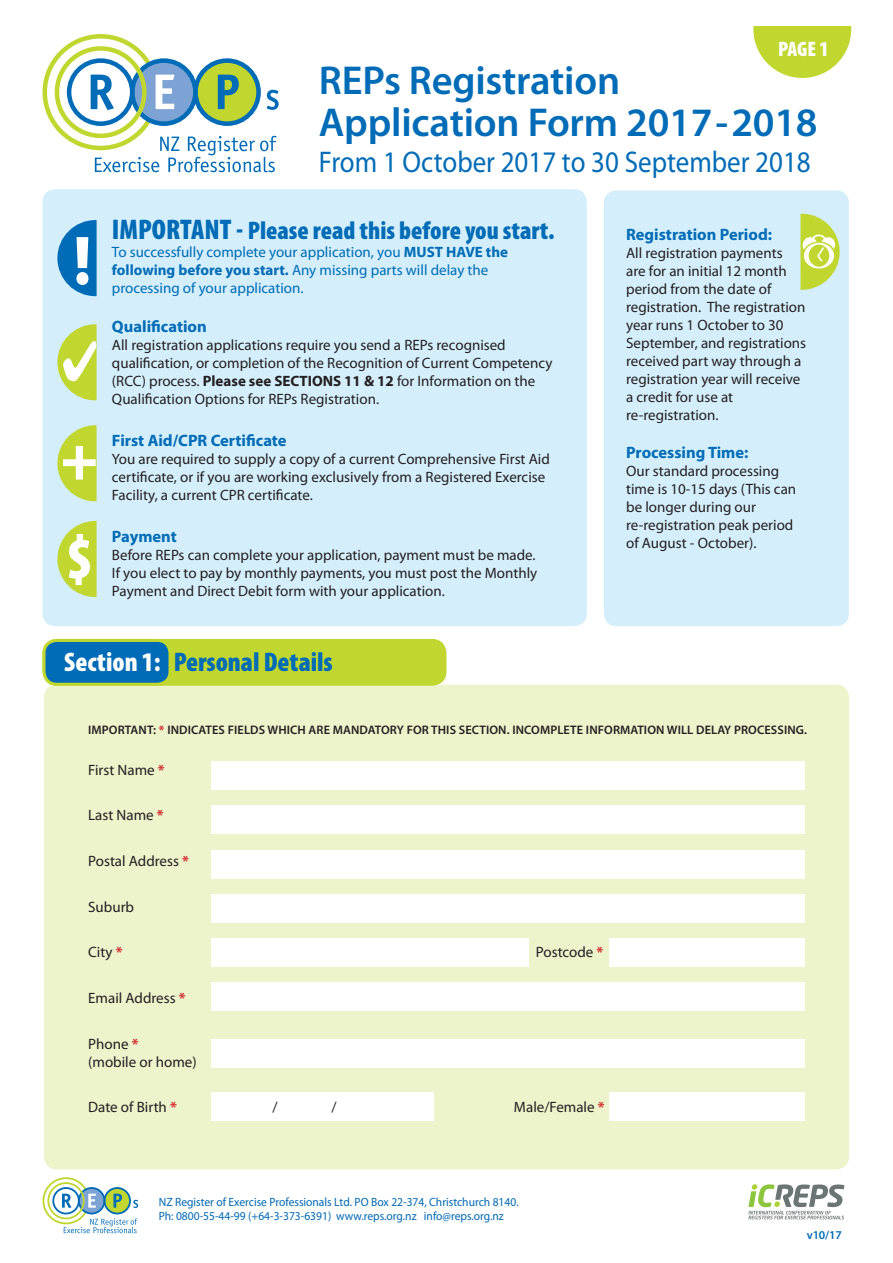
<style>
.page{position:relative;width:893px;height:1263px;background:#fff}
.page>*{position:absolute;margin:0;border:0;box-sizing:border-box;transform-origin:0 0}
.t1{font:900 condensed 70.2px "Myriad Pro";color:#fff}
.t2{font:600 40.5px/42px "Myriad Pro";letter-spacing:-.005em;color:#006bb6}
.t3{font:30px "Myriad Pro";color:#006bb6;scale:.9 1}
.t4{font:900 condensed 27px "Myriad Pro";color:#006bb6}
.t5{font:900 condensed 25.5px "Myriad Pro";color:#006bb6}
.t6{font:900 condensed 21px "Myriad Pro";color:#fff}
.t7{font:700 16.5px "Myriad Pro";color:#006bb6}
.t8{font:15px/18px "Myriad Pro";color:#231f20}
.t9{font:15px/18px "Myriad Pro";color:#006bb6}
.t10{font:600 12.3px "Myriad Pro";letter-spacing:.01em;color:#231f20}
.t11{font:12px/13.5px "Myriad Pro";color:#0168b3;scale:.96 1}
.t12{font:600 12px "Myriad Pro";color:#006bb6}
.s1{font-size:28.5px}
.s2{font-weight:700}
.s3{color:#fff}
.s4{font-weight:700;color:#d1232a}
</style>
<div class="page">
<svg style="left:748px;top:1184px;width:96px;height:35px"></svg>
<svg style="left:43px;top:1177px;width:95px;height:56px"></svg>
<div style="left:43px;top:189px;width:544px;height:437px;background:#d4effb;border-radius:13px"></div>
<div style="left:604px;top:190px;width:245px;height:436px;background:#d4effb;border-radius:13px"></div>
<div style="left:44px;top:685px;width:805px;height:484px;background:#edf3cb;border-radius:13px"></div>
<div style="left:44px;top:640px;width:401px;height:44px;background:#c1d72f;border-radius:13px"></div>
<div style="left:43px;top:639px;width:403px;height:47px;border:3px solid #c1d72f;border-radius:13px"></div>
<div style="left:44px;top:640px;width:126px;height:44px;background:#006bb6;border-radius:13px"></div>
<div style="left:43px;top:639px;width:128px;height:47px;border:3px solid #c1d72f;border-radius:13px"></div>
<svg style="left:753px;top:26px;width:98px;height:52px"></svg>
<svg style="left:57px;top:220px;width:40px;height:76px"></svg>
<svg style="left:57px;top:324px;width:40px;height:76px"></svg>
<svg style="left:57px;top:425px;width:40px;height:76px"></svg>
<svg style="left:57px;top:521px;width:40px;height:76px"></svg>
<svg style="left:800px;top:214px;width:40px;height:76px"></svg>
<div style="left:211px;top:761px;width:594px;height:29px;background:#fff"></div>
<div style="left:211px;top:805px;width:594px;height:29px;background:#fff"></div>
<div style="left:211px;top:850px;width:594px;height:28px;background:#fff"></div>
<div style="left:211px;top:894px;width:594px;height:29px;background:#fff"></div>
<div style="left:211px;top:938px;width:317px;height:29px;background:#fff"></div>
<div style="left:609px;top:938px;width:196px;height:29px;background:#fff"></div>
<div style="left:211px;top:982px;width:594px;height:29px;background:#fff"></div>
<div style="left:211px;top:1039px;width:594px;height:28px;background:#fff"></div>
<div style="left:211px;top:1092px;width:223px;height:29px;background:#fff"></div>
<div style="left:609px;top:1092px;width:196px;height:29px;background:#fff"></div>
<svg style="left:43px;top:34px;width:236px;height:138px"></svg>
<h3 class="t6" style="left:778px;top:36px;width:52px">PAGE 1</h3>
<h2 class="t2" style="left:319px;top:59px;width:500px">REPs Registration<br>Application Form 2017 - 2018</h2>
<h1 class="t1" style="left:74px;top:216px;width:19px">!</h1>
<h3 class="t3" style="left:319px;top:143px;width:548px">From 1 October 2017 to 30 September 2018</h3>
<h3 class="t5" style="left:112px;top:214px;width:444px"><span class="s1">IMPORTANT -</span> Please read this before you start.</h3>
<p class="t9" style="left:112px;top:243px;width:398px">To successfully complete your application, you <span class="s2">MUST HAVE the following before you start.</span> Any missing parts will delay the</p>
<p class="t9" style="left:112px;top:279px;width:193px">processing of your application.</p>
<p class="t7" style="left:112px;top:315px;width:96px">Qualification</p>
<p class="t8" style="left:112px;top:335px;width:442px">All registration applications require you send a REPs recognised qualification, or completion of the Recognition of Current Competency (RCC) process. <span class="s2">Please see SECTIONS 11 &amp; 12</span> for Information on the Qualification Options for REPs Registration.</p>
<p class="t7" style="left:112px;top:429px;width:176px">First Aid/CPR Certificate</p>
<p class="t8" style="left:112px;top:449px;width:439px">You are required to supply a copy of a current Comprehensive First Aid certificate, or if you are working exclusively from a Registered Exercise<br>Facility, a current CPR certificate.</p>
<p class="t7" style="left:112px;top:525px;width:66px">Payment</p>
<p class="t8" style="left:112px;top:545px;width:427px;text-align:justify">Before REPs can complete your application, payment must be made.<br>If you elect to pay by monthly payments, you must post the Monthly Payment and Direct Debit form with your application.</p>
<p class="t7" style="left:626px;top:224px;width:148px">Registration Period:</p>
<p class="t8" style="left:626px;top:244px;width:182px">All registration payments<br>are for an initial 12 month period from the date of registration. The registration year runs 1 October to 30<br>September, and registrations received part way through a registration year will receive a credit for use at re-registration.</p>
<p class="t7" style="left:626px;top:441px;width:124px">Processing Time:</p>
<p class="t8" style="left:626px;top:461px;width:172px">Our standard processing time is 10-15 days (This can be longer during our re-registration peak period of August - October).</p>
<h3 class="t4" style="left:64px;top:645px;width:270px"><span class="s3">Section 1:</span> Personal Details</h3>
<p class="t10" style="left:88px;top:722px;width:720px">IMPORTANT: <span class="s4">*</span> INDICATES FIELDS WHICH ARE MANDATORY FOR THIS SECTION. INCOMPLETE INFORMATION WILL DELAY PROCESSING.</p>
<p class="t8" style="left:88px;top:760px;width:78px">First Name <span class="s4">*</span></p>
<p class="t8" style="left:88px;top:806px;width:77px">Last Name <span class="s4">*</span></p>
<p class="t8" style="left:88px;top:852px;width:102px">Postal Address <span class="s4">*</span></p>
<p class="t8" style="left:88px;top:897px;width:47px">Suburb</p>
<p class="t8" style="left:88px;top:943px;width:36px">City <span class="s4">*</span></p>
<p class="t8" style="left:536px;top:943px;width:69px">Postcode <span class="s4">*</span></p>
<p class="t8" style="left:88px;top:988px;width:99px">Email Address <span class="s4">*</span></p>
<p class="t8" style="left:88px;top:1034px;width:110px">Phone <span class="s4">*<br></span>(mobile or home)</p>
<p class="t8" style="left:88px;top:1098px;width:90px">Date of Birth <span class="s4">*</span></p>
<p class="t8" style="left:272px;top:1098px;width:7px">/</p>
<p class="t8" style="left:332px;top:1098px;width:7px">/</p>
<p class="t8" style="left:514px;top:1098px;width:92px">Male/Female <span class="s4">*</span></p>
<p class="t11" style="left:159px;top:1195px;width:376px">NZ Register of Exercise Professionals Ltd. PO Box 22-374, Christchurch 8140.<br>Ph: 0800-55-44-99 (+64-3-373-6391) www.reps.org.nz info@reps.org.nz</p>
<p class="t12" style="left:807px;top:1227px;width:37px">v10/17</p>
</div>
